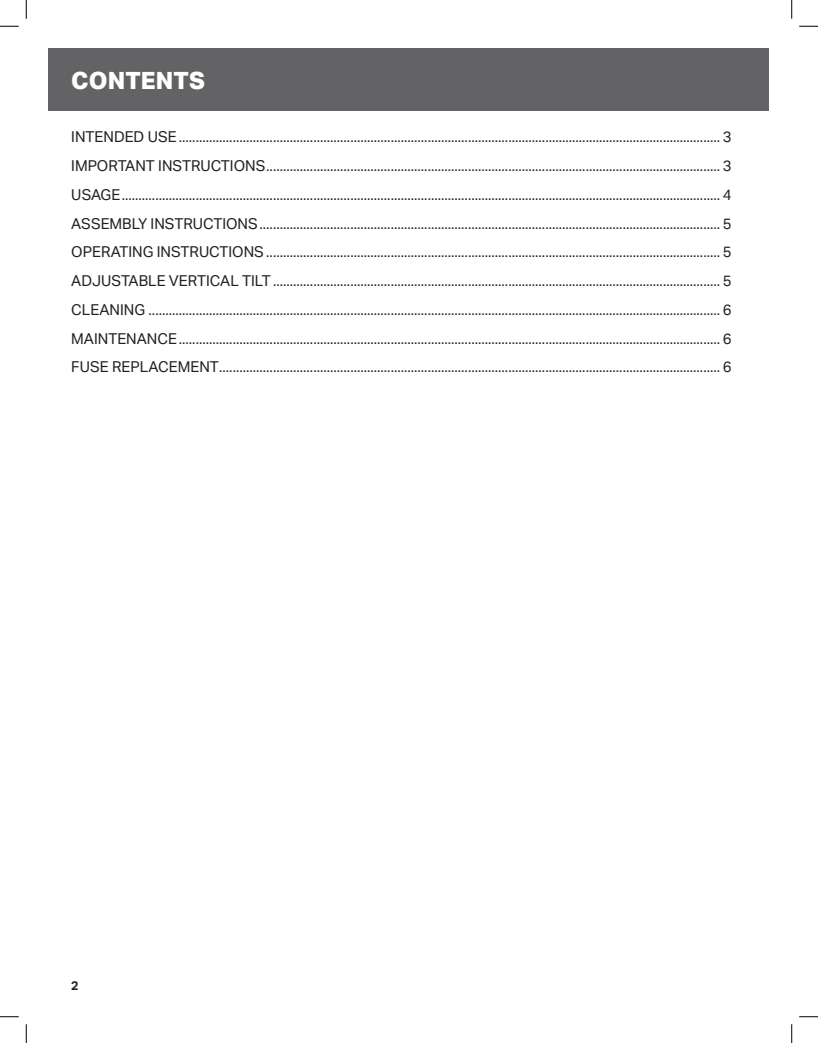
<style>
.page{position:relative;width:818px;height:1043px;background:#fff}
.page>*{position:absolute;margin:0;border:0;box-sizing:border-box;transform-origin:0 0}
.INSIDE_white_headlines{font:800 23.75px "Aktiv Grotesk";letter-spacing:.005em;color:#fff}
.INSIDE_table_of_contents{font:15px "Aktiv Grotesk";color:#231f20}
.t1{font:700 12.5px "Aktiv Grotesk";color:#231f20}
</style>
<div class="page">
<div style="left:49px;top:49px;width:720px;height:62px;background:#636366"></div>
<svg style="left:0;top:25px;width:19px;height:2px"></svg>
<svg style="left:799px;top:25px;width:19px;height:2px"></svg>
<svg style="left:0;top:1016px;width:19px;height:1px"></svg>
<svg style="left:799px;top:1016px;width:19px;height:1px"></svg>
<svg style="left:25px;top:0;width:2px;height:19px"></svg>
<svg style="left:25px;top:1024px;width:2px;height:18px"></svg>
<svg style="left:791px;top:0;width:1px;height:19px"></svg>
<svg style="left:791px;top:1024px;width:1px;height:18px"></svg>
<p class="INSIDE_white_headlines" style="left:71px;top:66px;width:135px">CONTENTS</p>
<p class="INSIDE_table_of_contents" style="left:71px;top:128px;width:662px">INTENDED USE................................................................................................................................................................. 3</p>
<p class="INSIDE_table_of_contents" style="left:71px;top:157px;width:662px">IMPORTANT INSTRUCTIONS....................................................................................................................................... 3</p>
<p class="INSIDE_table_of_contents" style="left:71px;top:186px;width:662px">USAGE.................................................................................................................................................................................. 4</p>
<p class="INSIDE_table_of_contents" style="left:71px;top:215px;width:662px">ASSEMBLY INSTRUCTIONS......................................................................................................................................... 5</p>
<p class="INSIDE_table_of_contents" style="left:71px;top:243px;width:662px">OPERATING INSTRUCTIONS ....................................................................................................................................... 5</p>
<p class="INSIDE_table_of_contents" style="left:71px;top:272px;width:662px">ADJUSTABLE VERTICAL TILT..................................................................................................................................... 5</p>
<p class="INSIDE_table_of_contents" style="left:71px;top:301px;width:662px">CLEANING .......................................................................................................................................................................... 6</p>
<p class="INSIDE_table_of_contents" style="left:71px;top:330px;width:662px">MAINTENANCE................................................................................................................................................................. 6</p>
<p class="INSIDE_table_of_contents" style="left:71px;top:358px;width:662px">FUSE REPLACEMENT..................................................................................................................................................... 6</p>
<p class="t1" style="left:71px;top:978px;width:9px">2</p>
</div>
